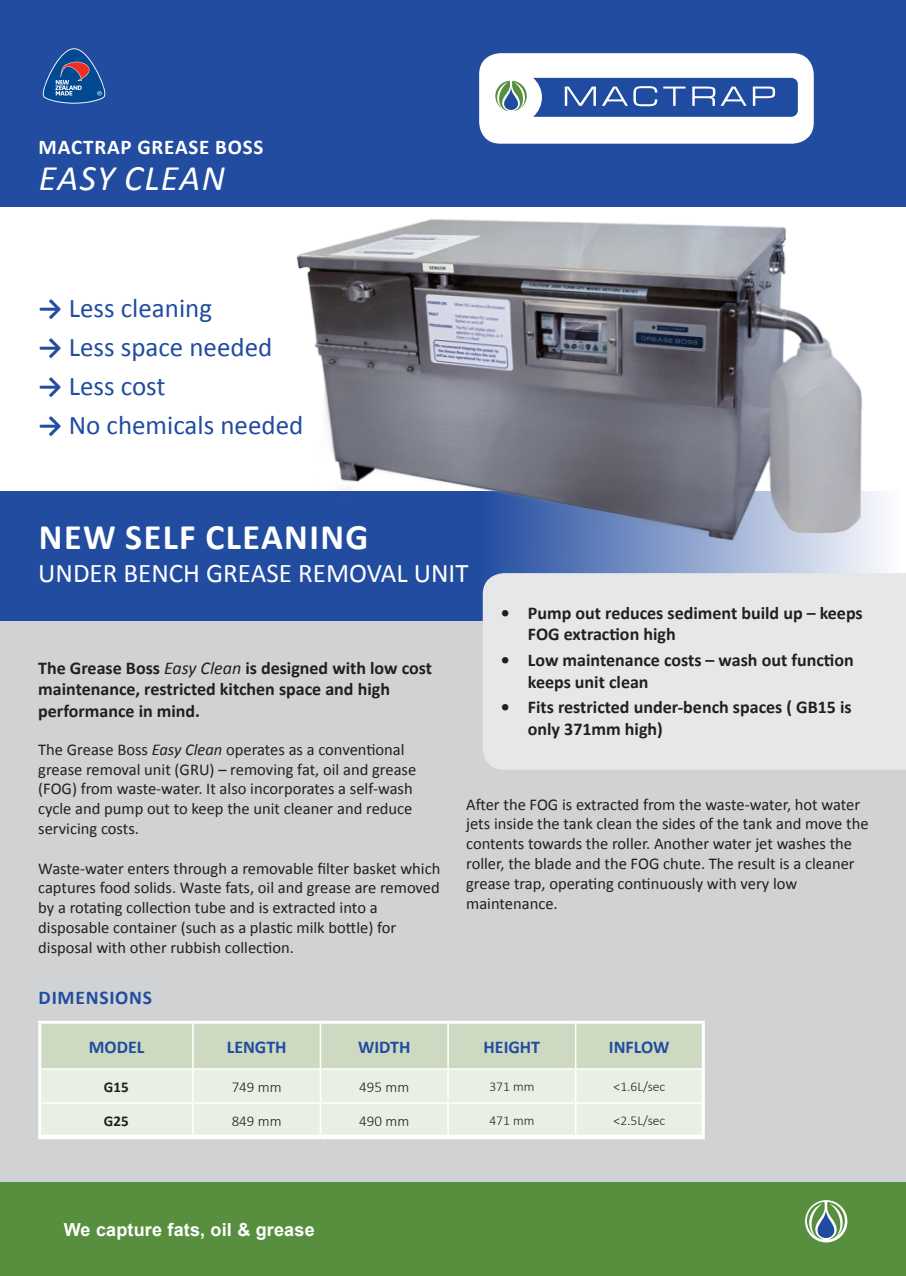
<style>
.page{position:relative;width:906px;height:1276px;background:#fff}
.page>*{position:absolute;margin:0;border:0;box-sizing:border-box;transform-origin:0 0}
.t1{font:700 36px "Calibri";letter-spacing:.04em;color:#fff}
.t2{font:italic 36px "Calibri";letter-spacing:.04em;color:#fff}
.t3{font:27px "Calibri";color:#214ca0}
.t4{font:27px "Calibri";color:#fff}
.t5{font:700 21px "Calibri";letter-spacing:.04em;color:#fff}
.t6{font:700 19.5px "Calibri";letter-spacing:.04em;color:#214ca0}
.t7{font:700 18px/21.6px "Calibri";color:#231f20}
.t8{font:700 18px "Calibri";color:#214ca0}
.t9{font:700 18px "Arial";letter-spacing:.01em;color:#fff}
.t10{font:16.5px/19.8px "Calibri";color:#231f20}
.t11{font:300 15px "Calibri";color:#231f20}
.t12{font:700 15px "Calibri";color:#231f20}
.t13{font:300 13.5px "Calibri";color:#231f20}
.s1{font-weight:700}
.s2{font-weight:400;font-style:italic}
.s3{font-style:italic}
</style>
<div class="page">
<div style="left:0;top:620px;width:906px;height:562px;background:#d1d2d4"></div>
<svg style="left:0;top:491px;width:884px;height:129px;background:#335aa7"></svg>
<div style="left:483px;top:573px;width:423px;height:197px;background:#e6e7e9"></div>
<div style="left:0;top:0;width:906px;height:206px;background:#214ca0"></div>
<div style="left:479px;top:53px;width:334px;height:91px;background:#fff;border-radius:21px"></div>
<svg style="left:495px;top:78px;width:303px;height:39px;background:#4b6fae"></svg>
<svg style="left:43px;top:48px;width:62px;height:56px"></svg>
<div style="left:0;top:1182px;width:906px;height:94px;background:#578f3f"></div>
<div style="left:805px;top:1200px;width:42px;height:42px;background:#fff;border-radius:50%"></div>
<svg style="left:805px;top:1201px;width:42px;height:38px"></svg>
<img style="left:291px;top:206px;width:590px;height:341px">
<svg style="left:41px;top:1023px;width:661px;height:111px;background:#dfe6d5"></svg>
<hr style="left:192px;top:1069px;width:2px;height:33px;background:#fff">
<hr style="left:320px;top:1069px;width:1px;height:33px;background:#fff">
<hr style="left:447px;top:1069px;width:2px;height:33px;background:#fff">
<hr style="left:575px;top:1069px;width:1px;height:33px;background:#fff">
<hr style="left:41px;top:1102px;width:152px;height:1px;background:#fff">
<hr style="left:193px;top:1102px;width:127px;height:1px;background:#fff">
<hr style="left:192px;top:1103px;width:2px;height:31px;background:#fff">
<hr style="left:320px;top:1102px;width:128px;height:1px;background:#fff">
<hr style="left:320px;top:1103px;width:1px;height:31px;background:#fff">
<hr style="left:448px;top:1102px;width:127px;height:1px;background:#fff">
<hr style="left:447px;top:1103px;width:2px;height:31px;background:#fff">
<hr style="left:575px;top:1102px;width:127px;height:1px;background:#fff">
<hr style="left:575px;top:1103px;width:1px;height:31px;background:#fff">
<div style="left:38px;top:1134px;width:155px;height:5px;background:#fff"></div>
<div style="left:193px;top:1134px;width:127px;height:5px;background:#fff"></div>
<div style="left:320px;top:1134px;width:128px;height:5px;background:#fff"></div>
<div style="left:448px;top:1134px;width:127px;height:5px;background:#fff"></div>
<div style="left:575px;top:1134px;width:130px;height:5px;background:#fff"></div>
<hr style="left:192px;top:1023px;width:2px;height:45px;background:#fff">
<hr style="left:320px;top:1023px;width:1px;height:45px;background:#fff">
<hr style="left:447px;top:1023px;width:2px;height:45px;background:#fff">
<hr style="left:575px;top:1023px;width:1px;height:45px;background:#fff">
<hr style="left:41px;top:1068px;width:152px;height:1px;background:#fff">
<hr style="left:193px;top:1068px;width:127px;height:1px;background:#fff">
<hr style="left:320px;top:1068px;width:128px;height:1px;background:#fff">
<hr style="left:448px;top:1068px;width:127px;height:1px;background:#fff">
<hr style="left:575px;top:1068px;width:127px;height:1px;background:#fff">
<hr style="left:38px;top:1020px;width:155px;height:3px;background:#fff">
<hr style="left:38px;top:1023px;width:3px;height:46px;background:#fff">
<hr style="left:193px;top:1020px;width:127px;height:3px;background:#fff">
<hr style="left:320px;top:1020px;width:128px;height:3px;background:#fff">
<hr style="left:448px;top:1020px;width:127px;height:3px;background:#fff">
<hr style="left:575px;top:1020px;width:130px;height:3px;background:#fff">
<hr style="left:702px;top:1023px;width:3px;height:46px;background:#fff">
<hr style="left:38px;top:1069px;width:3px;height:34px;background:#fff">
<hr style="left:702px;top:1069px;width:3px;height:34px;background:#fff">
<hr style="left:38px;top:1103px;width:3px;height:31px;background:#fff">
<hr style="left:702px;top:1103px;width:3px;height:31px;background:#fff">
<p class="t5" style="left:39px;top:132px;width:226px">MACTRAP GREASE BOSS</p>
<p class="t2" style="left:39px;top:156px;width:188px">EASY CLEAN</p>
<p class="t3" style="left:38px;top:291px;width:175px"><span class="s1">→</span> Less cleaning</p>
<p class="t3" style="left:38px;top:330px;width:236px"><span class="s1">→</span> Less space needed</p>
<p class="t3" style="left:38px;top:369px;width:129px"><span class="s1">→</span> Less cost</p>
<p class="t3" style="left:38px;top:408px;width:266px"><span class="s1">→</span> No chemicals needed</p>
<p class="t1" style="left:39px;top:511px;width:331px">NEW SELF CLEANING</p>
<p class="t4" style="left:38px;top:556px;width:432px">UNDER BENCH GREASE REMOVAL UNIT</p>
<p class="t7" style="left:38px;top:656px;width:395px">The Grease Boss <span class="s2">Easy Clean</span> is designed with low cost</p>
<p class="t7" style="left:38px;top:678px;width:353px">maintenance, restricted kitchen space and high</p>
<p class="t7" style="left:38px;top:699px;width:163px">performance in mind.</p>
<p class="t10" style="left:38px;top:738px;width:379px">The Grease Boss <span class="s3">Easy Clean</span> operates as a conventional grease removal unit (GRU) – removing fat, oil and grease (FOG) from waste-water. It also incorporates a self-wash cycle and pump out to keep the unit cleaner and reduce servicing costs.</p>
<p class="t10" style="left:38px;top:857px;width:403px;text-align:justify">Waste-water enters through a removable filter basket which captures food solids. Waste fats, oil and grease are removed by a rotating collection tube and is extracted into a</p>
<p class="t10" style="left:38px;top:917px;width:359px">disposable container (such as a plastic milk bottle) for</p>
<p class="t10" style="left:38px;top:936px;width:257px">disposal with other rubbish collection.</p>
<p class="t7" style="left:528px;top:601px;width:336px;text-indent:-27px">• Pump out reduces sediment build up – keeps<br>FOG extraction high</p>
<p class="t7" style="left:528px;top:648px;width:327px;text-indent:-27px">• Low maintenance costs – wash out function keeps unit clean</p>
<p class="t7" style="left:528px;top:696px;width:325px;text-indent:-27px">• Fits restricted under-bench spaces ( GB15 is only 371mm high)</p>
<p class="t10" style="left:466px;top:793px;width:404px">After the FOG is extracted from the waste-water, hot water jets inside the tank clean the sides of the tank and move the contents towards the roller. Another water jet washes the roller, the blade and the FOG chute. The result is a cleaner grease trap, operating continuously with very low</p>
<p class="t10" style="left:466px;top:892px;width:93px">maintenance.</p>
<p class="t6" style="left:39px;top:983px;width:115px">DIMENSIONS</p>
<p class="t8" style="left:89px;top:1034px;width:57px">MODEL</p>
<p class="t8" style="left:227px;top:1034px;width:61px">LENGTH</p>
<p class="t8" style="left:358px;top:1034px;width:54px">WIDTH</p>
<p class="t8" style="left:483px;top:1034px;width:58px">HEIGHT</p>
<p class="t8" style="left:609px;top:1034px;width:62px">INFLOW</p>
<p class="t12" style="left:104px;top:1076px;width:26px">G15</p>
<p class="t11" style="left:232px;top:1077px;width:51px">749 mm</p>
<p class="t11" style="left:359px;top:1077px;width:51px">495 mm</p>
<p class="t13" style="left:489px;top:1078px;width:46px">371 mm</p>
<p class="t13" style="left:613px;top:1078px;width:53px">&lt;1.6L/sec</p>
<p class="t12" style="left:104px;top:1110px;width:26px">G25</p>
<p class="t11" style="left:232px;top:1111px;width:51px">849 mm</p>
<p class="t11" style="left:359px;top:1111px;width:51px">490 mm</p>
<p class="t13" style="left:489px;top:1112px;width:46px">471 mm</p>
<p class="t13" style="left:613px;top:1112px;width:53px">&lt;2.5L/sec</p>
<p class="t9" style="left:64px;top:1217px;width:252px">We capture fats, oil &amp; grease</p>
</div>
